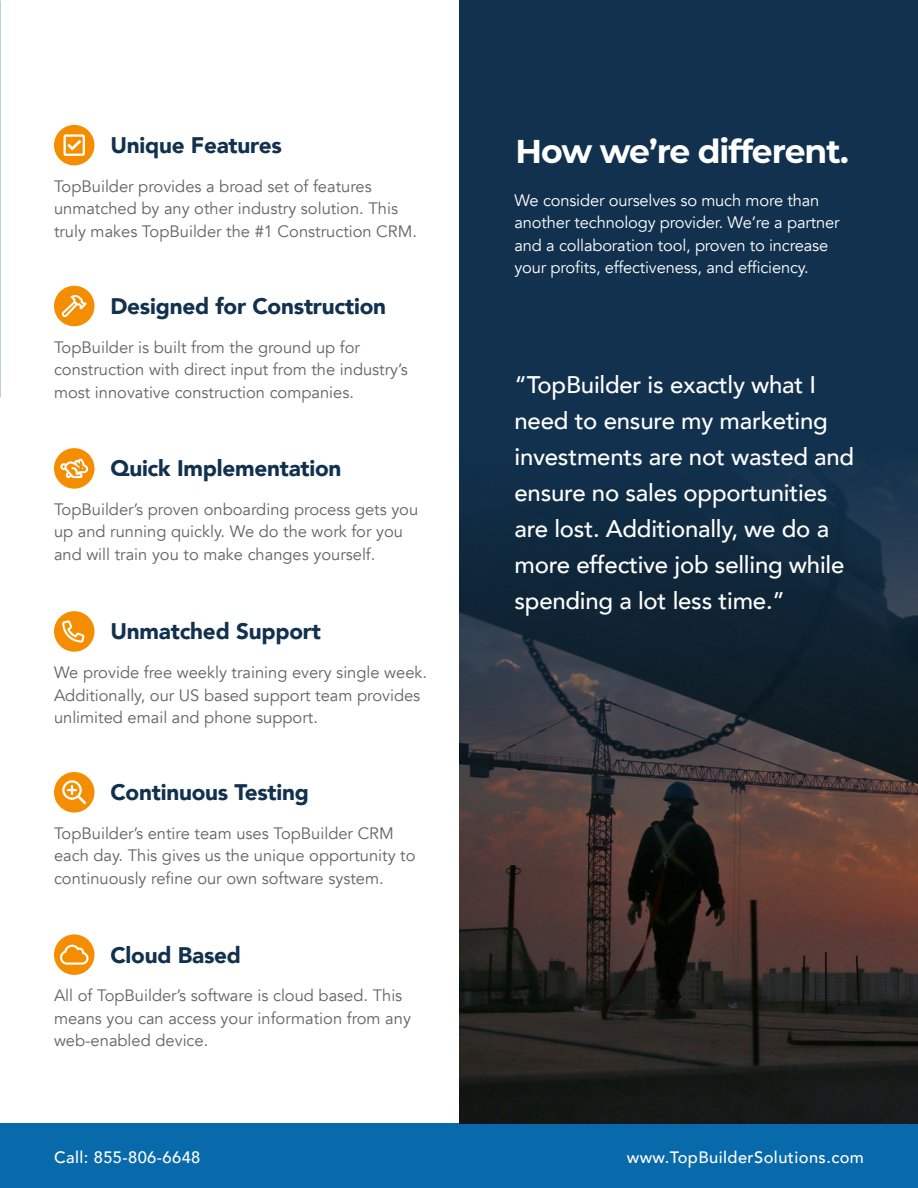
<style>
.page{position:relative;width:918px;height:1188px;background:#fff}
.page>*{position:absolute;margin:0;border:0;box-sizing:border-box;transform-origin:0 0}
.t1{font:700 33px "Montserrat";letter-spacing:-.03em;color:#fff}
.t2{font:500 24px/36px "Avenir";letter-spacing:-.01em;color:#fff}
.t3{font:900 22.5px "Avenir";letter-spacing:-.01em;color:#11314e}
.t4{font:16.5px/22.5px "Avenir";color:#636366}
.t5{font:16.5px/22.5px "Avenir";letter-spacing:-.01em;color:#fff}
.t6{font:500 16.5px "Avenir";letter-spacing:.025em;color:#fff}
</style>
<div class="page">
<div style="left:0;top:1123px;width:918px;height:65px;background:#0869ab"></div>
<div style="left:54px;top:125px;width:40px;height:40px;background:#f48e00;border-radius:50%"></div>
<div style="left:54px;top:286px;width:40px;height:40px;background:#f48e00;border-radius:50%"></div>
<div style="left:54px;top:448px;width:40px;height:41px;background:#f48e00;border-radius:50%"></div>
<div style="left:54px;top:611px;width:40px;height:41px;background:#f48e00;border-radius:50%"></div>
<div style="left:54px;top:772px;width:40px;height:41px;background:#f48e00;border-radius:50%"></div>
<div style="left:54px;top:934px;width:40px;height:41px;background:#f48e00;border-radius:50%"></div>
<svg style="left:459px;top:0;width:459px;height:1123px;background:#202e3d"></svg>
<svg style="left:60px;top:459px;width:28px;height:19px"></svg>
<svg style="left:62px;top:620px;width:22px;height:23px"></svg>
<svg style="left:62px;top:780px;width:24px;height:24px"></svg>
<svg style="left:62px;top:295px;width:25px;height:22px"></svg>
<svg style="left:64px;top:134px;width:21px;height:22px"></svg>
<svg style="left:60px;top:945px;width:29px;height:20px"></svg>
<hr style="left:0;top:0;width:1px;height:398px;background:#11314e">
<p class="t3" style="left:110px;top:126px;width:173px">Unique Features</p>
<p class="t4" style="left:54px;top:175px;width:364px">TopBuilder provides a broad set of features unmatched by any other industry solution. This truly makes TopBuilder the #1 Construction CRM.</p>
<p class="t3" style="left:110px;top:287px;width:277px">Designed for Construction</p>
<p class="t4" style="left:54px;top:336px;width:355px">TopBuilder is built from the ground up for construction with direct input from the industry’s most innovative construction companies.</p>
<p class="t3" style="left:110px;top:449px;width:233px">Quick Implementation</p>
<p class="t4" style="left:54px;top:498px;width:366px">TopBuilder’s proven onboarding process gets you up and running quickly. We do the work for you and will train you to make changes yourself.</p>
<p class="t3" style="left:110px;top:612px;width:212px">Unmatched Support</p>
<p class="t4" style="left:54px;top:661px;width:375px">We provide free weekly training every single week.<br>Additionally, our US based support team provides unlimited email and phone support.</p>
<p class="t3" style="left:110px;top:773px;width:200px">Continuous Testing</p>
<p class="t4" style="left:54px;top:822px;width:363px">TopBuilder’s entire team uses TopBuilder CRM each day. This gives us the unique opportunity to continuously refine our own software system.</p>
<p class="t3" style="left:110px;top:935px;width:132px">Cloud Based</p>
<p class="t4" style="left:54px;top:985px;width:358px">All of TopBuilder’s software is cloud based. This means you can access your information from any web-enabled device.</p>
<p class="t1" style="left:516px;top:127px;width:335px">How we’re different.</p>
<p class="t5" style="left:514px;top:189px;width:327px">We consider ourselves so much more than another technology provider. We’re a partner and a collaboration tool, proven to increase your profits, effectiveness, and efficiency.</p>
<p class="t2" style="left:514px;top:365px;width:341px">“TopBuilder is exactly what I need to ensure my marketing investments are not wasted and ensure no sales opportunities are lost. Additionally, we do a more effective job selling while spending a lot less time.”</p>
<p class="t6" style="left:54px;top:1143px;width:148px">Call: 855-806-6648</p>
<p class="t6" style="left:627px;top:1143px;width:239px">www.TopBuilderSolutions.com</p>
</div>
